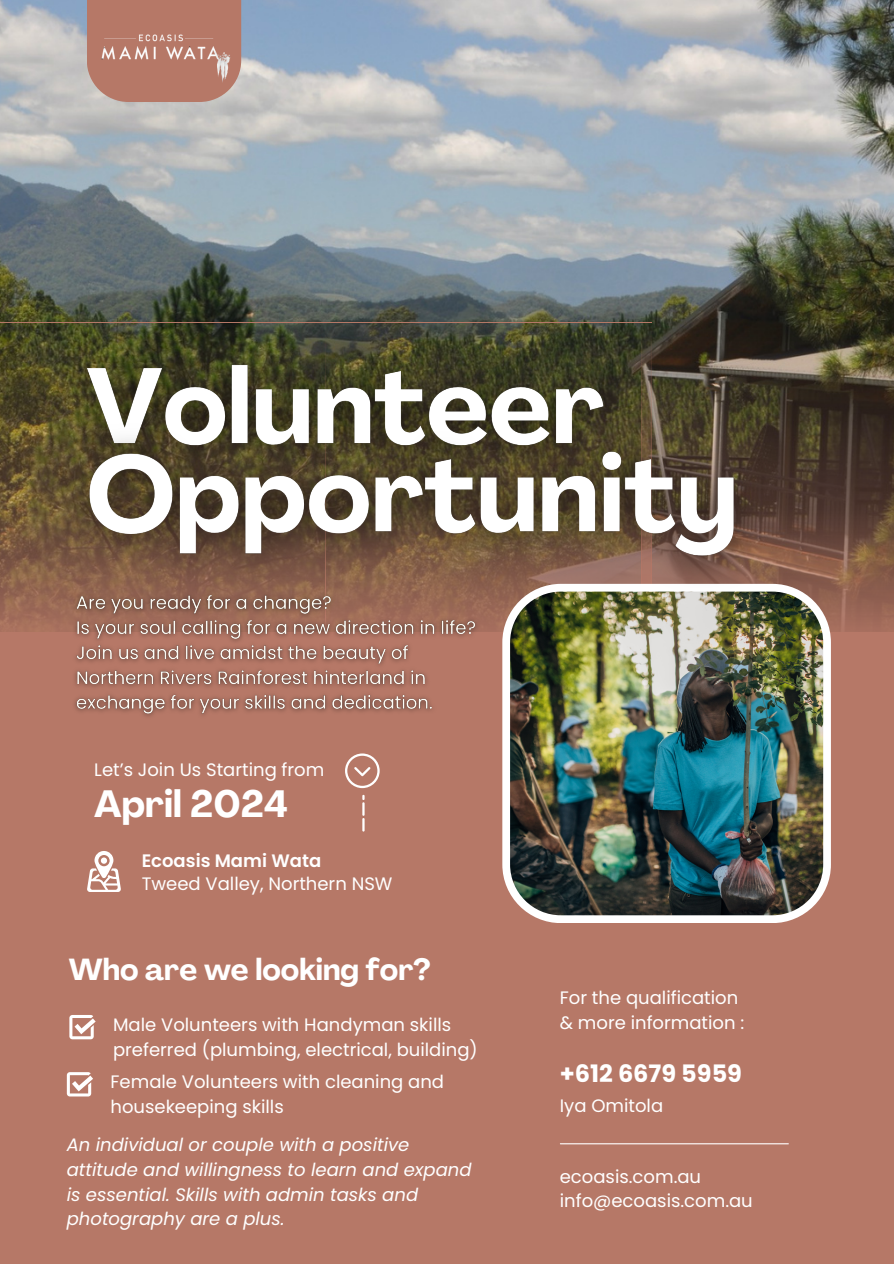
<style>
.page{position:relative;width:894px;height:1264px;background:#fff}
.page>*{position:absolute;margin:0;border:0;box-sizing:border-box;transform-origin:0 0}
.t1{font:700 37.5px "Agrandir";color:#fff}
.t2{font:700 30px "Agrandir";color:#fff}
.t3{font:700 24px "Poppins";color:#fff}
.t4{font:18px/24.8px "Poppins";color:#fff}
.t5{font:italic 18px/24.8px "Poppins";color:#fff}
.t6{font:600 18px "Poppins";color:#fff}
</style>
<div class="page">
<div style="left:0;top:0;width:893px;height:1263px;background:#b67867"></div>
<img style="left:0;top:0;width:893px;height:323px">
<svg style="left:0;top:323px;width:68px;height:309px;background:#6e5637"></svg>
<svg style="left:779px;top:323px;width:114px;height:325px;background:#5d4637"></svg>
<svg style="left:87px;top:0;width:154px;height:102px"></svg>
<img style="left:86px;top:0;width:153px;height:94px">
<hr style="left:560px;top:1143px;width:228px;height:1px;background:#fff">
<svg style="left:69px;top:1015px;width:26px;height:24px"></svg>
<svg style="left:67px;top:1072px;width:26px;height:24px"></svg>
<img style="left:502px;top:584px;width:328px;height:339px">
<img style="left:42px;top:322px;width:737px;height:283px">
<img style="left:68px;top:586px;width:415px;height:131px">
<svg style="left:87px;top:851px;width:34px;height:40px"></svg>
<svg style="left:345px;top:753px;width:34px;height:35px"></svg>
<svg style="left:362px;top:794px;width:2px;height:37px"></svg>
<p class="t4" style="left:94px;top:757px;width:231px">Let’s Join Us Starting from</p>
<p class="t1" style="left:94px;top:789px;width:195px">April 2024</p>
<p class="t6" style="left:142px;top:848px;width:181px">Ecoasis Mami Wata</p>
<p class="t4" style="left:142px;top:870px;width:252px">Tweed Valley, Northern NSW</p>
<p class="t2" style="left:69px;top:957px;width:363px">Who are we looking for?</p>
<p class="t4" style="left:113px;top:1012px;width:366px">Male Volunteers with Handyman skills preferred (plumbing, electrical, building)</p>
<p class="t4" style="left:110px;top:1069px;width:335px">Female Volunteers with cleaning and housekeeping skills</p>
<h3 class="t5" style="left:67px;top:1132px;width:406px">An individual or couple with a positive attitude and willingness to learn and expand is essential. Skills with admin tasks and photography are a plus.</h3>
<h2 class="t4" style="left:559px;top:985px;width:180px">For the qualification</h2>
<p class="t4" style="left:559px;top:1010px;width:186px">&amp; more information :</p>
<p class="t3" style="left:559px;top:1056px;width:184px">+612 6679 5959</p>
<h5 class="t4" style="left:559px;top:1093px;width:105px">Iya Omitola</h5>
<p class="t4" style="left:559px;top:1163px;width:143px">ecoasis.com.au</p>
<p class="t4" style="left:559px;top:1188px;width:194px">info@ecoasis.com.au</p>
</div>
